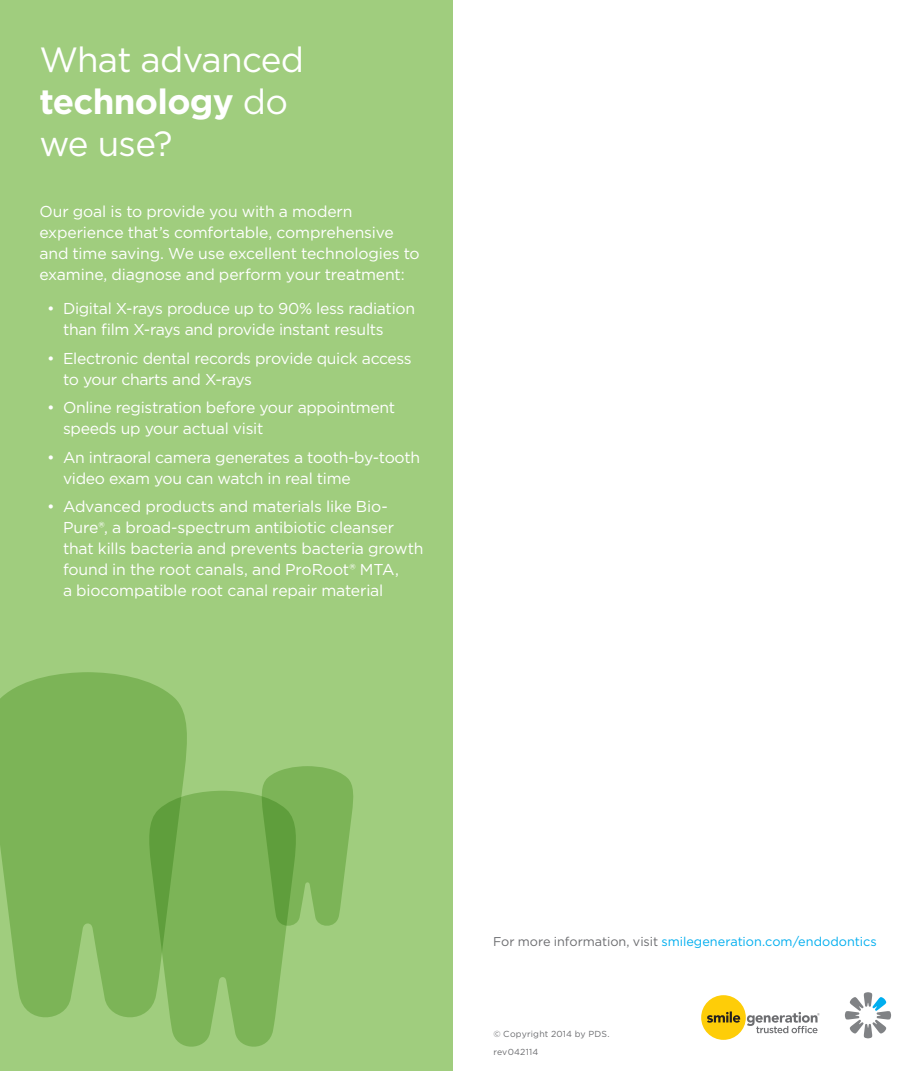
<style>
.page{position:relative;width:919px;height:1071px;background:#fff}
.page>*{position:absolute;margin:0;border:0;box-sizing:border-box;transform-origin:0 0}
.t1{font:35px/42px "Gotham";letter-spacing:-.02em;color:#fff}
.t2{font:15.75px/21px "Gotham";letter-spacing:-.02em;color:#fff}
.t3{font:12.6px "Gotham";letter-spacing:-.005em;color:#00aeef}
.t4{font:8.75px/17.3px "Gotham";letter-spacing:.025em;color:#6c6d70}
.s1{font-weight:700}
.s2{color:#6c6d70}
</style>
<div class="page">
<div style="left:0;top:0;width:453px;height:1070px;background:#a0cd7e"></div>
<div style="left:701px;top:995px;width:45px;height:44px;background:#fecd08;border-radius:50%"></div>
<svg style="left:707px;top:1011px;width:33px;height:11px"></svg>
<svg style="left:747px;top:1012px;width:73px;height:21px"></svg>
<svg style="left:0;top:672px;width:187px;height:346px;background:#80b65b"></svg>
<svg style="left:147px;top:766px;width:207px;height:281px"></svg>
<svg style="left:845px;top:992px;width:46px;height:46px"></svg>
<h1 class="t1" style="left:39px;top:38px;width:266px">What advanced <span class="s1">technology</span> do we use?</h1>
<p class="t2" style="left:39px;top:201px;width:382px">Our goal is to provide you with a modern experience that’s comfortable, comprehensive and time saving. We use excellent technologies to examine, diagnose and perform your treatment:</p>
<p class="t2" style="left:63px;top:298px;width:354px;text-indent:-16px">• Digital X-rays produce up to 90% less radiation than film X-rays and provide instant results</p>
<p class="t2" style="left:63px;top:347px;width:350px;text-indent:-16px">• Electronic dental records provide quick access to your charts and X-rays</p>
<p class="t2" style="left:63px;top:397px;width:334px;text-indent:-16px">• Online registration before your appointment speeds up your actual visit</p>
<p class="t2" style="left:63px;top:446px;width:359px;text-indent:-16px">• An intraoral camera generates a tooth-by-tooth video exam you can watch in real time</p>
<p class="t2" style="left:63px;top:496px;width:362px;text-indent:-16px">• Advanced products and materials like Bio-Pure®, a broad-spectrum antibiotic cleanser that kills bacteria and prevents bacteria growth found in the root canals, and ProRoot® MTA,<br>a biocompatible root canal repair material</p>
<p class="t3" style="left:493px;top:933px;width:385px"><span class="s2">For more information, visit</span> smilegeneration.com/endodontics</p>
<p class="t4" style="left:493px;top:1025px;width:118px">© Copyright 2014 by PDS. rev042114</p>
</div>
